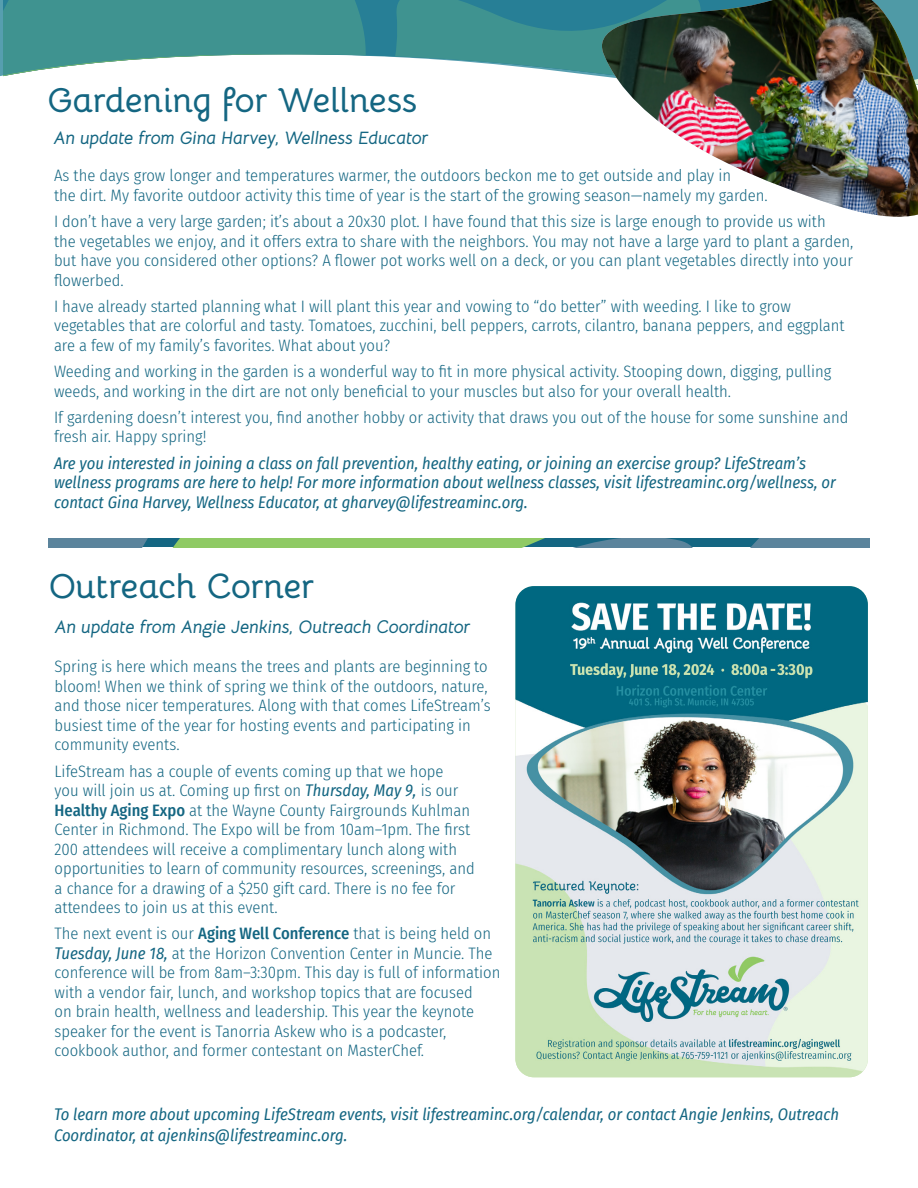
<style>
.page{position:relative;width:918px;height:1188px;background:#fff}
.page>*{position:absolute;margin:0;border:0;box-sizing:border-box;transform-origin:0 0}
.t1{font:700 34.5px "Bellota";letter-spacing:-.01em;color:#146682}
.t2{font:italic 700 18px "Bellota Text";color:#146682}
.t3{font:300 16.5px/19.5px "Fira Sans Condensed";color:#146682}
.t4{font:italic 16.5px/19.5px "Fira Sans Condensed";color:#146682}
.s1{font-weight:400;font-style:italic}
.s2{font-weight:500}
</style>
<div class="page">
<svg style="left:0;top:0;width:591px;height:77px;fill:#3f9390"></svg>
<img style="left:591px;top:0;width:327px;height:217px">
<svg style="left:49px;top:539px;width:820px;height:8px;background:#639c7e"></svg>
<img style="left:515px;top:586px;width:353px;height:491px">
<p class="t1" style="left:48px;top:72px;width:371px">Gardening for Wellness</p>
<p class="t2" style="left:54px;top:123px;width:376px">An update from Gina Harvey, Wellness Educator</p>
<p class="t3" style="left:54px;top:166px;width:715px">As the days grow longer and temperatures warmer, the outdoors beckon me to get outside and play in<br>the dirt. My favorite outdoor activity this time of year is the start of the growing season—namely my garden.</p>
<p class="t3" style="left:54px;top:212px;width:801px">I don’t have a very large garden; it’s about a 20x30 plot. I have found that this size is large enough to provide us with<br>the vegetables we enjoy, and it offers extra to share with the neighbors. You may not have a large yard to plant a garden, but have you considered other options? A flower pot works well on a deck, or you can plant vegetables directly into your flowerbed.</p>
<p class="t3" style="left:54px;top:296px;width:792px">I have already started planning what I will plant this year and vowing to “do better” with weeding. I like to grow vegetables that are colorful and tasty. Tomatoes, zucchini, bell peppers, carrots, cilantro, banana peppers, and eggplant are a few of my family’s favorites. What about you?</p>
<p class="t3" style="left:54px;top:362px;width:779px">Weeding and working in the garden is a wonderful way to fit in more physical activity. Stooping down, digging, pulling weeds, and working in the dirt are not only beneficial to your muscles but also for your overall health.</p>
<p class="t3" style="left:54px;top:407px;width:796px">If gardening doesn’t interest you, find another hobby or activity that draws you out of the house for some sunshine and fresh air. Happy spring!</p>
<p class="t4" style="left:54px;top:453px;width:783px">Are you interested in joining a class on fall prevention, healthy eating, or joining an exercise group? LifeStream’s wellness programs are here to help! For more information about wellness classes, visit lifestreaminc.org/wellness, or contact Gina Harvey, Wellness Educator, at gharvey@lifestreaminc.org.</p>
<p class="t1" style="left:49px;top:558px;width:267px">Outreach Corner</p>
<p class="t2" style="left:55px;top:611px;width:417px">An update from Angie Jenkins, Outreach Coordinator</p>
<p class="t3" style="left:55px;top:657px;width:438px">Spring is here which means the trees and plants are beginning to bloom! When we think of spring we think of the outdoors, nature, and those nicer temperatures. Along with that comes LifeStream’s busiest time of the year for hosting events and participating in community events.</p>
<p class="t3" style="left:55px;top:761px;width:422px">LifeStream has a couple of events coming up that we hope<br>you will join us at. Coming up first on <span class="s1">Thursday, May 9,</span> is our <span class="s2">Healthy Aging Expo</span> at the Wayne County Fairgrounds Kuhlman Center in Richmond. The Expo will be from 10am–1pm. The first 200 attendees will receive a complimentary lunch along with opportunities to learn of community resources, screenings, and a chance for a drawing of a $250 gift card. There is no fee for attendees to join us at this event.</p>
<p class="t3" style="left:55px;top:924px;width:447px">The next event is our <span class="s2">Aging Well Conference</span> that is being held on <span class="s1">Tuesday, June 18,</span> at the Horizon Convention Center in Muncie. The conference will be from 8am–3:30pm. This day is full of information with a vendor fair, lunch, and workshop topics that are focused<br>on brain health, wellness and leadership. This year the keynote speaker for the event is Tanorria Askew who is a podcaster, cookbook author, and former contestant on MasterChef.</p>
<p class="t4" style="left:54px;top:1103px;width:787px;line-height:21px">To learn more about upcoming LifeStream events, visit lifestreaminc.org/calendar, or contact Angie Jenkins, Outreach<br>Coordinator, at ajenkins@lifestreaminc.org.</p>
</div>
